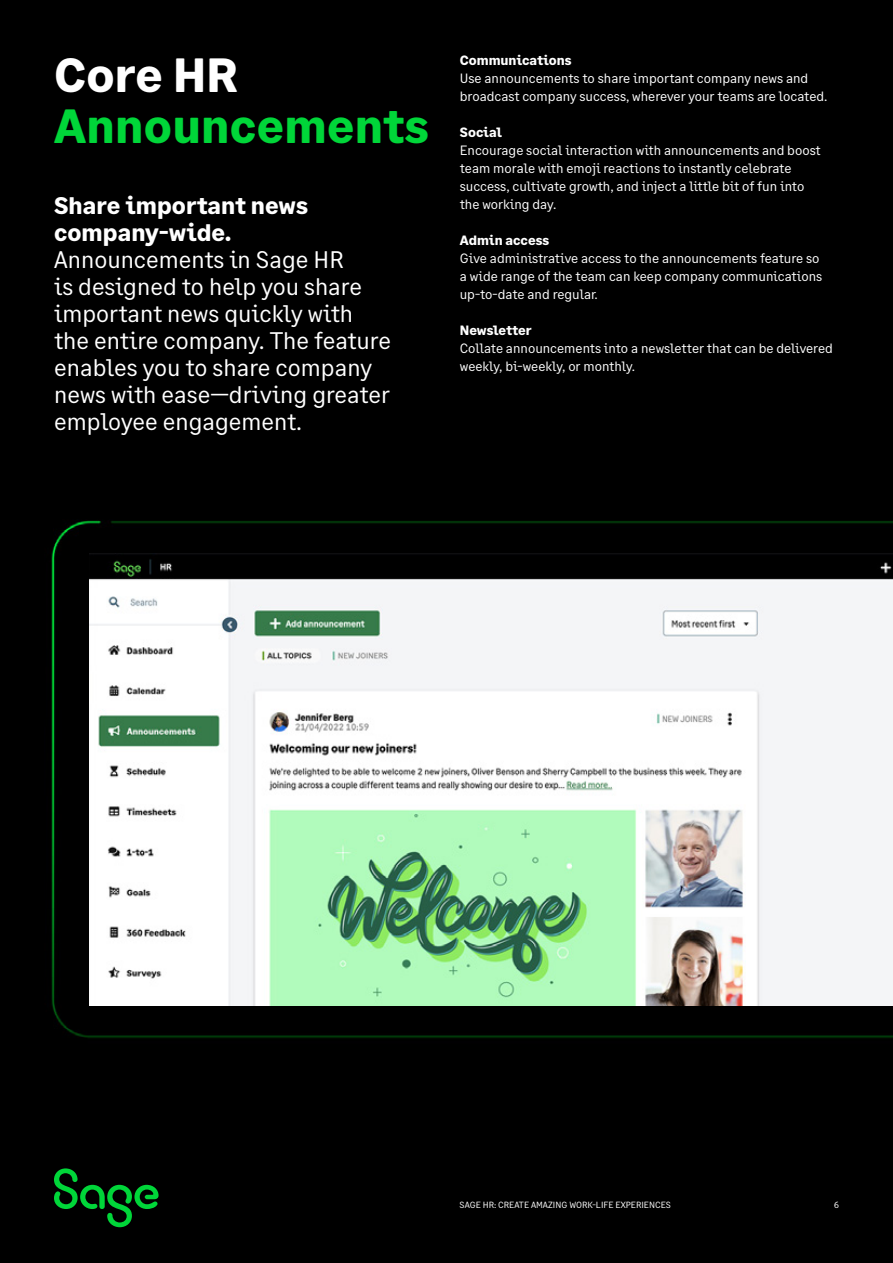
<style>
.page{position:relative;width:893px;height:1263px;background:#000}
.page>*{position:absolute;margin:0;border:0;box-sizing:border-box;transform-origin:0 0}
.t1{font:700 48px "Sage Text";letter-spacing:.005em;color:#00d639}
.t2{font:700 48px "Sage Text";letter-spacing:.005em;color:#fff}
.t3{font:24px/27px "Sage Text";color:#fff}
.t4{font:700 24px/27px "Sage Text";color:#fff}
.t5{font:13.5px/18px "Sage Text";color:#fff}
.t6{font:700 13.5px "Sage Text";color:#fff}
.t7{font:9px "Sage Text";color:#fff}
</style>
<div class="page">
<img style="left:51px;top:520px;width:842px;height:518px">
<img style="left:90px;top:554px;width:803px;height:451px">
<svg style="left:54px;top:1168px;width:105px;height:59px"></svg>
<h1 class="t2" style="left:54px;top:46px;width:185px">Core HR</h1>
<h1 class="t1" style="left:54px;top:96px;width:376px">Announcements</h1>
<h2 class="t4" style="left:54px;top:192px;width:255px">Share important news company-wide.</h2>
<h2 class="t3" style="left:54px;top:246px;width:338px">Announcements in Sage HR<br>is designed to help you share important news quickly with the entire company. The feature enables you to share company news with ease—driving greater employee engagement.</h2>
<p class="t6" style="left:460px;top:52px;width:113px">Communications</p>
<p class="t5" style="left:460px;top:69px;width:369px">Use announcements to share important company news and broadcast company success, wherever your teams are located.</p>
<p class="t6" style="left:460px;top:124px;width:44px">Social</p>
<p class="t5" style="left:460px;top:141px;width:362px">Encourage social interaction with announcements and boost team morale with emoji reactions to instantly celebrate success, cultivate growth, and inject a little bit of fun into the working day.</p>
<p class="t6" style="left:460px;top:232px;width:91px">Admin access</p>
<p class="t5" style="left:460px;top:249px;width:364px">Give administrative access to the announcements feature so a wide range of the team can keep company communications up-to-date and regular.</p>
<p class="t6" style="left:460px;top:322px;width:74px">Newsletter</p>
<p class="t5" style="left:460px;top:339px;width:375px">Collate announcements into a newsletter that can be delivered weekly, bi-weekly, or monthly.</p>
<p class="t7" style="left:460px;top:1200px;width:213px">SAGE HR: CREATE AMAZING WORK-LIFE EXPERIENCES</p>
<p class="t7" style="left:834px;top:1200px;width:6px">6</p>
</div>
